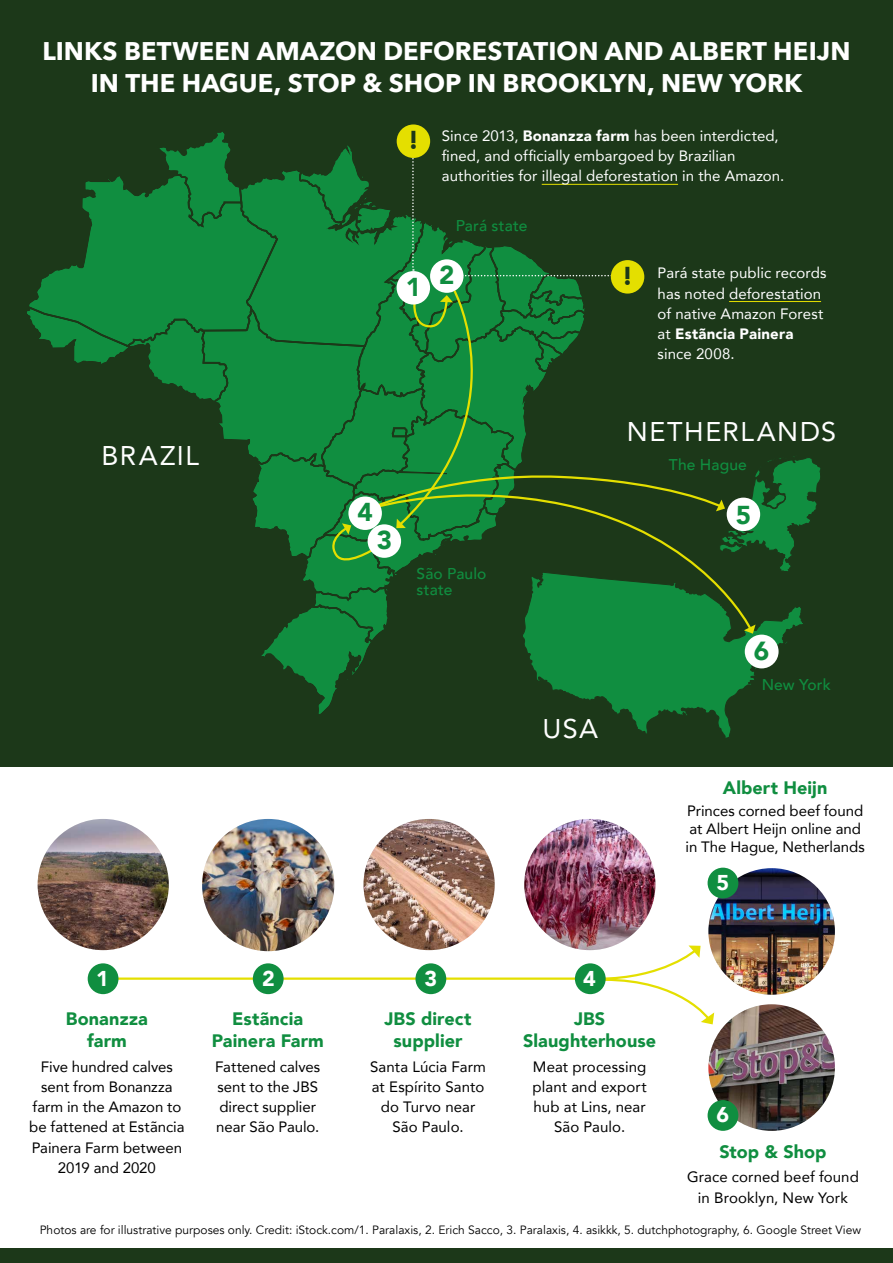
<style>
.page{position:relative;width:893px;height:1263px;background:#fff}
.page>*{position:absolute;margin:0;border:0;box-sizing:border-box;transform-origin:0 0}
.t1{font:27px "Avenir";letter-spacing:.06em;color:#fff}
.t2{font:900 26.1px "Avenir";color:#108e40}
.t3{font:900 25.8px "Avenir";color:#108e40}
.t4{font:900 25.8px "Avenir";color:#1c3819}
.t5{font:700 25.5px/31.5px "Avenir Next";letter-spacing:.005em;color:#fff;text-align:center}
.t6{font:900 21.45px "Avenir";color:#fff}
.t7{font:900 18px/21.6px "Avenir";letter-spacing:.005em;color:#108e40;text-align:center}
.t8{font:500 15.6px/16.5px "Avenir";letter-spacing:.01em;color:#108e40}
.t9{font:15px/20.2px "Avenir";color:#000;text-align:center}
.t10{font:15px/20.2px "Avenir";letter-spacing:.005em;color:#fff}
.t11{font:12px "Avenir";color:#000}
.s1{font-weight:900}
</style>
<div class="page">
<div style="left:0;top:1248px;width:893px;height:15px;background:#1c3819"></div>
<img style="left:524px;top:819px;width:131px;height:131px;border-radius:66px">
<div style="left:0;top:0;width:893px;height:767px;background:#1c3819"></div>
<img style="left:708px;top:868px;width:127px;height:127px;border-radius:63px">
<svg style="left:632px;top:716px;width:99px;height:22px"></svg>
<hr style="left:107px;top:977px;width:482px;height:3px;background:#e4df00">
<div style="left:88px;top:963px;width:30px;height:31px;background:#108e40;border-radius:50%"></div>
<div style="left:253px;top:963px;width:31px;height:31px;background:#108e40;border-radius:50%"></div>
<div style="left:415px;top:963px;width:31px;height:31px;background:#108e40;border-radius:50%"></div>
<div style="left:708px;top:868px;width:30px;height:30px;background:#108e40;border-radius:50%"></div>
<svg style="left:587px;top:945px;width:127px;height:79px"></svg>
<svg style="left:397px;top:124px;width:33px;height:34px"></svg>
<img style="left:708px;top:1004px;width:127px;height:127px;border-radius:63px">
<div style="left:708px;top:1100px;width:30px;height:31px;background:#108e40;border-radius:50%"></div>
<svg style="left:27px;top:130px;width:794px;height:586px"></svg>
<div style="left:727px;top:498px;width:33px;height:33px;background:#fff;border-radius:50%"></div>
<div style="left:575px;top:963px;width:31px;height:31px;background:#108e40;border-radius:50%"></div>
<img style="left:363px;top:819px;width:132px;height:131px;border-radius:66px">
<img style="left:202px;top:819px;width:132px;height:132px;border-radius:66px">
<img style="left:38px;top:819px;width:131px;height:131px;border-radius:66px">
<h3 class="t5" style="left:42px;top:35px;width:810px">LINKS BETWEEN AMAZON DEFORESTATION AND ALBERT HEIJN<br>IN THE HAGUE, STOP &amp; SHOP IN BROOKLYN, NEW YORK</h3>
<h1 class="t1" style="left:101px;top:434px;width:99px">BRAZIL</h1>
<h3 class="t4" style="left:408px;top:118px;width:13px">!</h3>
<h3 class="t3" style="left:406px;top:265px;width:17px">1</h3>
<p class="t10" style="left:442px;top:125px;width:344px">Since 2013, <span class="s1">Bonanzza farm</span> has been interdicted, fined, and officially embargoed by Brazilian authorities for illegal deforestation in the Amazon.</p>
<p class="t8" style="left:456px;top:216px;width:73px">Pará state</p>
<h3 class="t3" style="left:439px;top:253px;width:17px">2</h3>
<h3 class="t4" style="left:622px;top:254px;width:13px">!</h3>
<p class="t10" style="left:658px;top:262px;width:170px">Pará state public records has noted deforestation of native Amazon Forest at <span class="s1">Estãncia Painera </span>since 2008.</p>
<h3 class="t3" style="left:357px;top:490px;width:17px">4</h3>
<h3 class="t3" style="left:377px;top:518px;width:17px">3</h3>
<p class="t8" style="left:417px;top:564px;width:71px">São Paulo state</p>
<h1 class="t1" style="left:627px;top:410px;width:211px">NETHERLANDS</h1>
<p class="t8" style="left:669px;top:455px;width:79px">The Hague</p>
<h3 class="t3" style="left:736px;top:493px;width:17px">5</h3>
<h1 class="t1" style="left:542px;top:707px;width:57px">USA</h1>
<h2 class="t2" style="left:754px;top:628px;width:17px">6</h2>
<p class="t8" style="left:762px;top:675px;width:71px">New York</p>
<p class="t7" style="left:723px;top:776px;width:106px">Albert Heijn</p>
<p class="t9" style="left:685px;top:802px;width:181px;line-height:18px;text-align:left">Princes corned beef found at Albert Heijn online and in The Hague, Netherlands</p>
<h3 class="t6" style="left:717px;top:864px;width:14px">5</h3>
<h3 class="t6" style="left:96px;top:960px;width:14px">1</h3>
<h3 class="t6" style="left:262px;top:960px;width:14px">2</h3>
<h3 class="t6" style="left:424px;top:960px;width:14px">3</h3>
<p class="t7" style="left:66px;top:1008px;width:83px">Bonanzza farm</p>
<p class="t9" style="left:29px;top:1056px;width:157px">Five hundred calves sent from Bonanzza farm in the Amazon to be fattened at Estãncia<br>Painera Farm between<br>2019 and 2020</p>
<p class="t7" style="left:212px;top:1008px;width:114px">Estãncia<br>Painera Farm</p>
<p class="t9" style="left:215px;top:1056px;width:107px;text-align:left">Fattened calves sent to the JBS direct supplier near São Paulo.</p>
<p class="t7" style="left:385px;top:1008px;width:88px">JBS direct supplier</p>
<p class="t9" style="left:370px;top:1056px;width:117px">Santa Lúcia Farm at Espírito Santo do Turvo near<br>São Paulo.</p>
<h3 class="t6" style="left:583px;top:960px;width:14px">4</h3>
<p class="t7" style="left:523px;top:1008px;width:135px">JBS<br>Slaughterhouse</p>
<p class="t9" style="left:533px;top:1056px;width:116px">Meat processing plant and export hub at Lins, near<br>São Paulo.</p>
<h3 class="t6" style="left:717px;top:1096px;width:14px">6</h3>
<p class="t7" style="left:719px;top:1140px;width:109px">Stop &amp; Shop</p>
<p class="t9" style="left:687px;top:1167px;width:173px">Grace corned beef found in Brooklyn, New York</p>
<p class="t11" style="left:40px;top:1223px;width:823px">Photos are for illustrative purposes only. Credit: iStock.com/1. Paralaxis, 2. Erich Sacco, 3. Paralaxis, 4. asikkk, 5. dutchphotography, 6. Google Street View</p>
</div>
